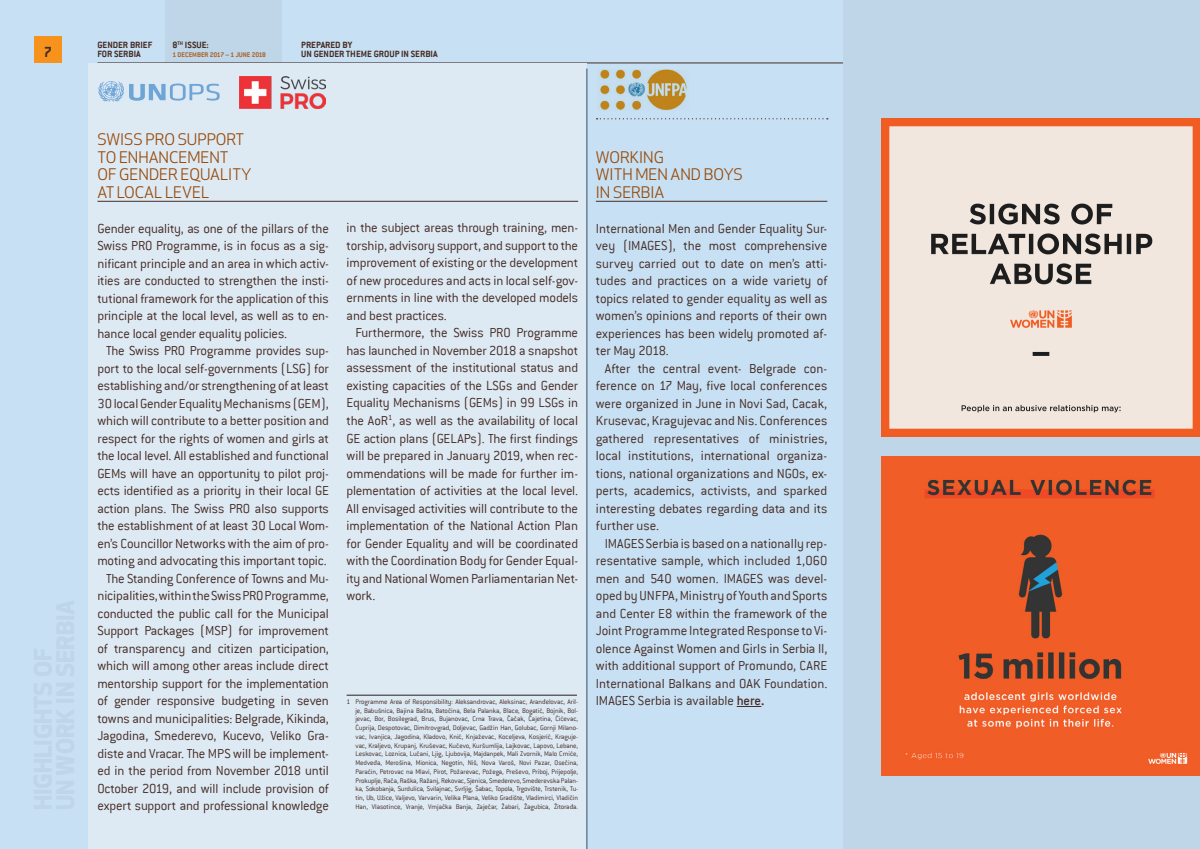
<style>
.page{position:relative;width:1200px;height:849px;background:#fff}
.page>*{position:absolute;margin:0;border:0;box-sizing:border-box;transform-origin:0 0}
.t1{font:16.25px "Conduit ITCCE Bold";color:#472c25}
.t2{font:15.62px/17.5px "Apex New";color:#984806}
.t3{font:14.38px/17.5px "Conduit ITCCE Light";letter-spacing:-.015em;color:#472c25;text-align:justify}
.t4{font:10px/8.8px "Conduit ITCCE Bold";color:#472c25}
.t5{font:7.5px/8.8px "Conduit ITCCE Light";letter-spacing:-.01em;color:#472c25;text-align:justify}
.t6{font:7.5px "Conduit ITCCE Bold";letter-spacing:-.005em;color:#a8632b}
.s1{font-family:"Conduit ITCCE Medium"}
.s2{font-family:"Conduit ITCCE Bold"}
</style>
<div class="page">
<div style="left:0;top:0;width:1199px;height:849px;background:#c7e0f3"></div>
<div style="left:34px;top:36px;width:28px;height:27px;background:#f7931d"></div>
<div style="left:166px;top:0;width:116px;height:63px;background:#bed6e8"></div>
<hr style="left:97px;top:63px;width:1080px;height:1px;background:#472c25">
<div style="left:88px;top:63px;width:499px;height:786px;background:#ddeaf4"></div>
<svg style="left:597px;top:118px;width:231px;height:1px"></svg>
<hr style="left:97px;top:201px;width:481px;height:1px;background:#472c25">
<hr style="left:347px;top:695px;width:230px;height:1px;background:#231f20">
<hr style="left:596px;top:201px;width:231px;height:1px;background:#472c25">
<svg style="left:737px;top:706px;width:24px;height:1px"></svg>
<hr style="left:587px;top:68px;width:1px;height:781px;background:#364e5c">
<svg style="left:98px;top:81px;width:122px;height:21px"></svg>
<img style="left:240px;top:76px;width:85px;height:32px">
<img style="left:600px;top:69px;width:87px;height:42px">
<div style="left:844px;top:0;width:356px;height:849px;background:#bed6e8"></div>
<img style="left:881px;top:118px;width:319px;height:319px">
<img style="left:881px;top:457px;width:319px;height:318px">
<p class="t1" style="left:44px;top:42px;width:10px">7</p>
<p class="t4" style="left:97px;top:40px;width:56px">GENDER BRIEF<br>FOR SERBIA</p>
<p class="t4" style="left:172px;top:40px;width:38px">8<sup>TH</sup> ISSUE:</p>
<p class="t6" style="left:172px;top:50px;width:95px">1 DECEMBER 2017 – 1 JUNE 2018</p>
<p class="t4" style="left:301px;top:40px;width:138px">PREPARED BY<br>UN GENDER THEME GROUP IN SERBIA</p>
<p class="t2" style="left:97px;top:131px;width:156px">SWISS PRO SUPPORT<br>TO ENHANCEMENT<br>OF GENDER EQUALITY<br>AT LOCAL LEVEL</p>
<p class="t3" style="left:97px;top:219px;width:233px">Gender equality, as one of the pillars of the Swiss PRO Programme, is in focus as a sig&shy;nificant principle and an area in which activ&shy;ities are conducted to strengthen the insti&shy;tutional framework for the application of this principle at the local level, as well as to en&shy;hance local gender equality policies.</p>
<p class="t3" style="left:97px;top:342px;width:233px;text-align:right">The Swiss PRO Programme provides sup&shy;port to the local self-governments (LSG) for establishing and/or strengthening of at least 30 local Gender Equality Mechanisms (GEM), which will contribute to a better position and respect for the rights of women and girls at the local level. All established and functional GEMs will have an opportunity to pilot proj&shy;ects identified as a priority in their local GE action plans. The Swiss PRO also supports the establishment of at least 30 Local Wom&shy;en’s Councillor Networks with the aim of pro&shy;moting and advocating this important topic.<br>The Standing Conference of Towns and Mu&shy;nicipalities, within the Swiss PRO Programme, conducted the public call for the Municipal Support Packages (MSP) for improvement of transparency and citizen participation, which will among other areas include direct mentorship support for the implementation of gender responsive budgeting in seven towns and municipalities: Belgrade, Kikinda, Jagodina, Smederevo, Kucevo, Veliko Gra&shy;diste and Vracar. The MPS will be implement&shy;ed in the period from November 2018 until October 2019, and will include provision of expert support and professional knowledge</p>
<p class="t3" style="left:347px;top:219px;width:233px">in the subject areas through training, men&shy;torship, advisory support, and support to the improvement of existing or the development of new procedures and acts in local self-gov&shy;ernments in line with the developed models and best practices.</p>
<p class="t3" style="left:347px;top:324px;width:233px;text-indent:9px">Furthermore, the Swiss PRO Programme has launched in November 2018 a snapshot assessment of the institutional status and existing capacities of the LSGs and Gender Equality Mechanisms (GEMs) in 99 LSGs in the AoR<sup>1</sup>, as well as the availability of local GE action plans (GELAPs). The first findings will be prepared in January 2019, when rec&shy;ommendations will be made for further im&shy;plementation of activities at the local level.<br>All envisaged activities will contribute to the implementation of the National Action Plan for Gender Equality and will be coordinated with the Coordination Body for Gender Equal&shy;ity and National Women Parliamentarian Net&shy;work.</p>
<p class="t5" style="left:356px;top:697px;width:224px;text-indent:-9px">1 Programme Area of Responsibility: Aleksandrovac, Aleksinac, Aranđelovac, Aril&shy;je, Babušnica, Bajina Bašta, Batočina, Bela Palanka, Blace, Bogatić, Bojnik, Bol&shy;jevac, Bor, Bosilegrad, Brus, Bujanovac, Crna Trava, Čačak, Čajetina, Ćićevac, Ćuprija, Despotovac, Dimitrovgrad, Doljevac, Gadžin Han, Golubac, Gornji Milano&shy;vac, Ivanjica, Jagodina, Kladovo, Knić, Knjaževac, Koceljeva, Kosjerić, Kraguje&shy;vac, Kraljevo, Krupanj, Kruševac, Kučevo, Kuršumlija, Lajkovac, Lapovo, Lebane, Leskovac, Loznica, Lučani, Ljig, Ljubovija, Majdanpek, Mali Zvornik, Malo Crniće, Medveđa, Merošina, Mionica, Negotin, Niš, Nova Varoš, Novi Pazar, Osečina, Paraćin, Petrovac na Mlavi, Pirot, Požarevac, Požega, Preševo, Priboj, Prijepolje, Prokuplje, Rača, Raška, Ražanj, Rekovac, Sjenica, Smederevo, Smederevska Palan&shy;ka, Sokobanja, Surdulica, Svilajnac, Svrljig, Šabac, Topola, Trgovište, Trstenik, Tu&shy;tin, Ub, Užice, Valjevo, Varvarin, Velika Plana, Veliko Gradište, Vladimirci, Vladičin Han, Vlasotince, Vranje, Vrnjačka Banja, Zaječar, Žabari, Žagubica, Žitorađa.</p>
<p class="t2" style="left:596px;top:148px;width:148px">WORKING<br>WITH MEN AND BOYS<br>IN SERBIA</p>
<p class="t3" style="left:596px;top:219px;width:233px">International Men and Gender Equality Sur&shy;vey (IMAGES), the most comprehensive survey carried out to date on men’s atti&shy;tudes and practices on a wide variety of topics related to gender equality as well as women’s opinions and reports of their own experiences has been widely promoted af&shy;ter May 2018.</p>
<p class="t3" style="left:596px;top:359px;width:233px;text-indent:9px">After the central event- Belgrade con&shy;ference on 17 May, five local conferences were organized in June in Novi Sad, Cacak, Krusevac, Kragujevac and Nis. Conferences gathered representatives of ministries, local institutions, international organiza&shy;tions, national organizations and NGOs, ex&shy;perts, academics, activists, and sparked interesting debates regarding data and its further use.</p>
<p class="t3" style="left:596px;top:534px;width:233px;text-indent:9px">IMAGES Serbia is based on a nationally rep&shy;resentative sample, which included 1,060 men and 540 women. IMAGES was devel&shy;oped by UNFPA, Ministry of Youth and Sports and Center E8 within the framework of the Joint Programme Integrated Response to Vi&shy;olence Against Women and Girls in Serbia II, with additional support of Promundo, CARE International Balkans and OAK Foundation.<br>IMAGES Serbia is available <span class="s1">here</span><span class="s2">.</span></p>
</div>
